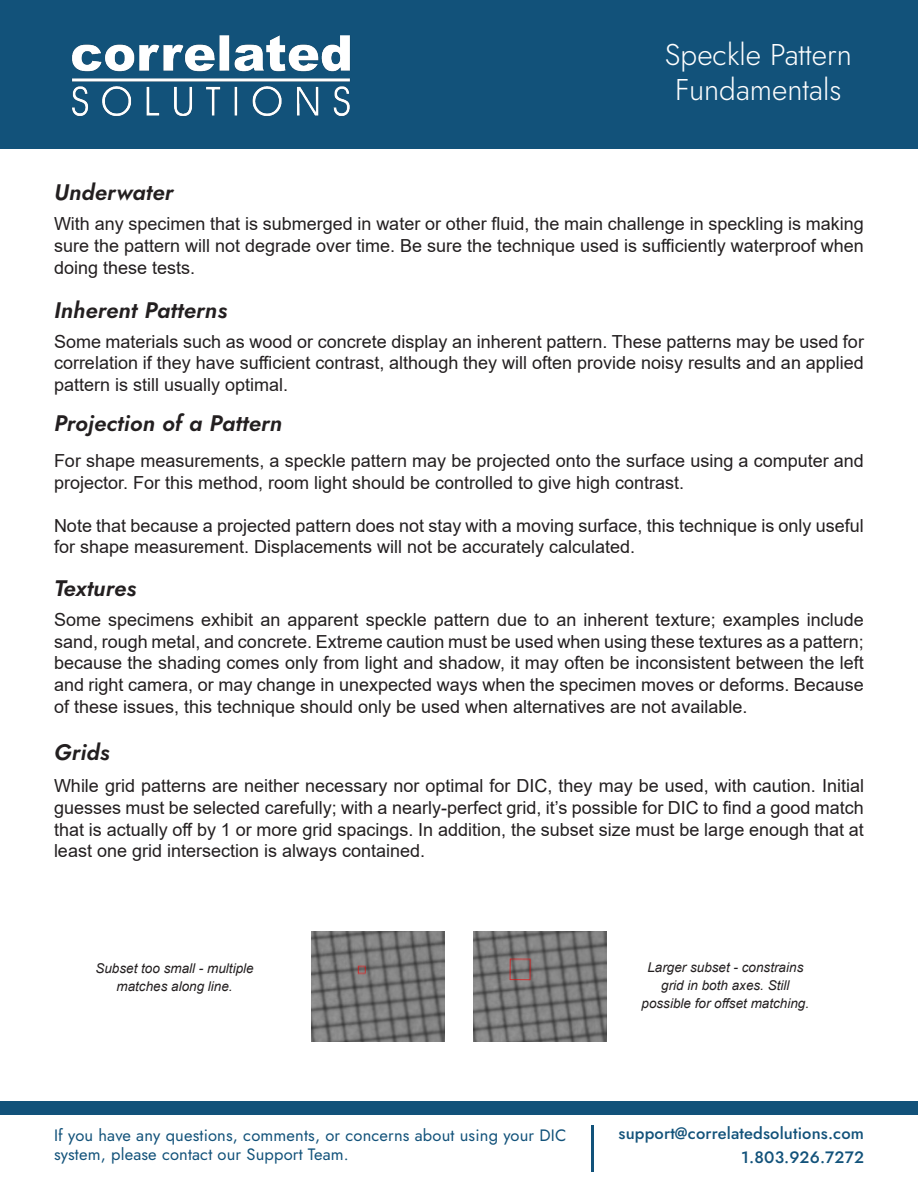
<style>
.page{position:relative;width:918px;height:1188px;background:#fff}
.page>*{position:absolute;margin:0;border:0;box-sizing:border-box;transform-origin:0 0}
.t1{font:300 30px/34.5px "Jost";color:#fff;text-align:center}
.t2{font:italic 22.5px "Jost Semi";letter-spacing:.01em;color:#231f20}
.t3{font:18px/21.6px "Arial";color:#231f20;text-align:justify}
.t4{font:16.5px/19.5px "Jost";letter-spacing:.01em;color:#12527a}
.t5{font:500 16.5px/24px "Jost";letter-spacing:.01em;color:#12527a;text-align:right}
.t6{font:italic 13.5px/18px "Arial";color:#231f20;text-align:center}
</style>
<div class="page">
<div style="left:0;top:0;width:918px;height:148px;background:#12527a"></div>
<img style="left:72px;top:35px;width:278px;height:82px">
<div style="left:0;top:1102px;width:918px;height:13px;background:#12527a"></div>
<hr style="left:591px;top:1125px;width:3px;height:46px;background:#12527a">
<img style="left:473px;top:932px;width:133px;height:109px">
<img style="left:312px;top:932px;width:133px;height:109px">
<h1 class="t1" style="left:665px;top:38px;width:188px">Speckle Pattern<br>Fundamentals</h1>
<p class="t2" style="left:54px;top:176px;width:121px">Underwater</p>
<p class="t3" style="left:54px;top:213px;width:811px">With any specimen that is submerged in water or other fluid, the main challenge in speckling is making sure the pattern will not degrade over time. Be sure the technique used is sufficiently waterproof when doing these tests.</p>
<p class="t2" style="left:54px;top:294px;width:175px">Inherent Patterns</p>
<p class="t3" style="left:54px;top:330px;width:811px">Some materials such as wood or concrete display an inherent pattern. These patterns may be used for correlation if they have sufficient contrast, although they will often provide noisy results and an applied pattern is still usually optimal.</p>
<p class="t2" style="left:54px;top:408px;width:230px">Projection of a Pattern</p>
<p class="t3" style="left:54px;top:450px;width:811px">For shape measurements, a speckle pattern may be projected onto the surface using a computer and projector. For this method, room light should be controlled to give high contrast.</p>
<p class="t3" style="left:54px;top:514px;width:811px">Note that because a projected pattern does not stay with a moving surface, this technique is only useful for shape measurement. Displacements will not be accurately calculated.</p>
<p class="t2" style="left:54px;top:573px;width:84px">Textures</p>
<p class="t3" style="left:54px;top:609px;width:811px">Some specimens exhibit an apparent speckle pattern due to an inherent texture; examples include sand, rough metal, and concrete. Extreme caution must be used when using these textures as a pattern; because the shading comes only from light and shadow, it may often be inconsistent between the left and right camera, or may change in unexpected ways when the specimen moves or deforms. Because of these issues, this technique should only be used when alternatives are not available.</p>
<p class="t2" style="left:54px;top:736px;width:57px">Grids</p>
<p class="t3" style="left:54px;top:775px;width:812px">While grid patterns are neither necessary nor optimal for DIC, they may be used, with caution. Initial guesses must be selected carefully; with a nearly-perfect grid, it’s possible for DIC to find a good match that is actually off by 1 or more grid spacings. In addition, the subset size must be large enough that at least one grid intersection is always contained.</p>
<p class="t6" style="left:95px;top:960px;width:160px">Subset too small - multiple matches along line.</p>
<p class="t6" style="left:642px;top:958px;width:169px">Larger subset - constrains grid in both axes. Still possible for offset matching.</p>
<p class="t4" style="left:54px;top:1125px;width:514px">If you have any questions, comments, or concerns about using your DIC system, please contact our Support Team.</p>
<p class="t5" style="left:619px;top:1121px;width:247px">support@correlatedsolutions.com<br>1.803.926.7272</p>
</div>
